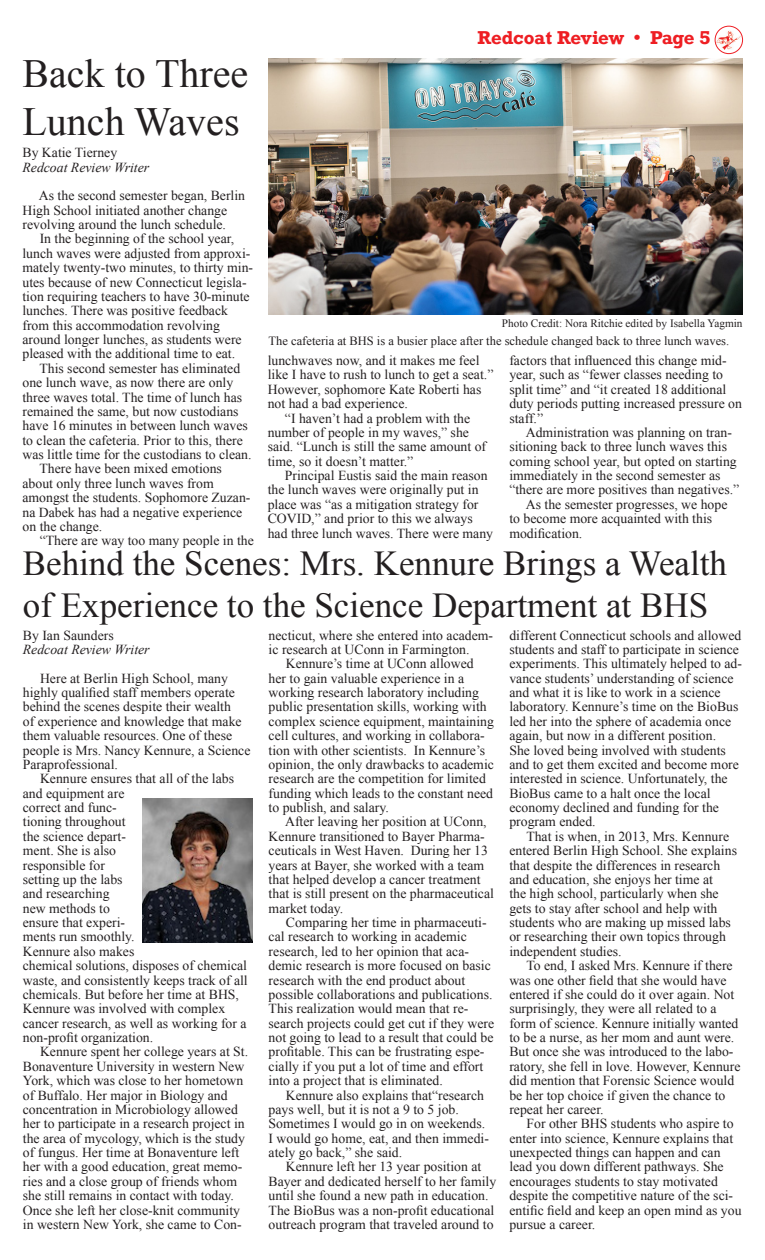
<style>
.page{position:relative;width:765px;height:1260px;background:#fff}
.page>*{position:absolute;margin:0;border:0;box-sizing:border-box;transform-origin:0 0}
.t1{font:40px/48px "Times New Roman";color:#231f20}
.t2{font:35px/42px "Times New Roman";color:#231f20}
.t3{font:700 17.5px "Rockwell";letter-spacing:-.02em;color:#ee1e23}
.t4{font:13.75px/14.4px "Times New Roman";color:#231f20}
.t5{font:italic 13.75px "Times New Roman";color:#231f20}
.t6{font:12.5px "Times New Roman";color:#231f20}
.t7{font:11.25px "Times New Roman";color:#231f20}
</style>
<div class="page">
<img style="left:717px;top:31px;width:24px;height:19px">
<div style="left:715px;top:26px;width:28px;height:28px;border:1px solid #ee1e23;border-radius:50%"></div>
<img style="left:269px;top:59px;width:474px;height:255px">
<img style="left:143px;top:798px;width:110px;height:144px">
<p class="t1" style="left:22px;top:49px;width:227px">Back to Three<br>Lunch Waves</p>
<p class="t4" style="left:22px;top:145px;width:96px">By Katie Tierney</p>
<p class="t5" style="left:22px;top:157px;width:128px">Redcoat Review Writer</p>
<p class="t4" style="left:22px;top:188px;width:224px;text-indent:16px">As the second semester began, Berlin<br>High School initiated another change revolving around the lunch schedule.</p>
<p class="t4" style="left:22px;top:231px;width:232px;text-indent:17px">In the beginning of the school year, lunch waves were adjusted from approxi&shy;mately twenty-two minutes, to thirty min&shy;utes because of new Connecticut legisla&shy;tion requiring teachers to have 30-minute lunches. There was positive feedback from this accommodation revolving around longer lunches, as students were pleased with the additional time to eat.</p>
<p class="t4" style="left:22px;top:361px;width:231px;text-indent:17px">This second semester has eliminated one lunch wave, as now there are only three waves total. The time of lunch has remained the same, but now custodians have 16 minutes in between lunch waves to clean the cafeteria. Prior to this, there was little time for the custodians to clean.</p>
<p class="t4" style="left:22px;top:461px;width:229px;text-indent:17px">There have been mixed emotions about only three lunch waves from amongst the students. Sophomore Zuzan&shy;na Dabek has had a negative experience on the change.</p>
<p class="t4" style="left:40px;top:533px;width:216px">“There are way too many people in the</p>
<p class="t3" style="left:478px;top:27px;width:234px">Redcoat Review • Page 5</p>
<p class="t7" style="left:502px;top:316px;width:242px">Photo Credit: Nora Ritchie edited by Isabella Yagmin</p>
<p class="t6" style="left:269px;top:332px;width:462px">The cafeteria at BHS is a busier place after the schedule changed back to three lunch waves.</p>
<p class="t4" style="left:268px;top:353px;width:227px">lunchwaves now, and it makes me feel like I have to rush to lunch to get a seat.” However, sophomore Kate Roberti has not had a bad experience.</p>
<p class="t4" style="left:268px;top:411px;width:220px;text-indent:17px">“I haven’t had a problem with the number of people in my waves,” she said. “Lunch is still the same amount of time, so it doesn’t matter.”</p>
<p class="t4" style="left:268px;top:468px;width:227px;text-indent:17px">Principal Eustis said the main reason the lunch waves were originally put in place was “as a mitigation strategy for COVID,” and prior to this we always had three lunch waves. There were many</p>
<p class="t4" style="left:509px;top:353px;width:234px">factors that influenced this change mid&shy;year, such as “fewer classes needing to split time” and “it created 18 additional duty periods putting increased pressure on staff.”</p>
<p class="t4" style="left:509px;top:425px;width:231px;text-indent:16px">Administration was planning on tran&shy;sitioning back to three lunch waves this coming school year, but opted on starting immediately in the second semester as “there are more positives than negatives.”</p>
<p class="t4" style="left:509px;top:497px;width:220px;text-indent:16px">As the semester progresses, we hope to become more acquainted with this modification.</p>
<p class="t2" style="left:23px;top:542px;width:706px">Behind the Scenes: Mrs. Kennure Brings a Wealth of Experience to the Science Department at BHS</p>
<p class="t4" style="left:23px;top:628px;width:92px">By Ian Saunders</p>
<p class="t5" style="left:23px;top:640px;width:128px">Redcoat Review Writer</p>
<p class="t4" style="left:23px;top:671px;width:229px;text-indent:17px">Here at Berlin High School, many highly qualified staff members operate behind the scenes despite their wealth<br>of experience and knowledge that make them valuable resources. One of these people is Mrs. Nancy Kennure, a Science Paraprofessional.</p>
<p class="t4" style="left:23px;top:771px;width:226px;text-indent:17px">Kennure ensures that all of the labs and equipment are<br>correct and func-<br>tioning throughout<br>the science depart-<br>ment. She is also<br>responsible for<br>setting up the labs<br>and researching<br>new methods to<br>ensure that experi-<br>ments run smoothly.<br>Kennure also makes<br>chemical solutions, disposes of chemical waste, and consistently keeps track of all chemicals. But before her time at BHS,<br>Kennure was involved with complex cancer research, as well as working for a non-profit organization.</p>
<p class="t4" style="left:23px;top:1044px;width:227px;text-indent:17px">Kennure spent her college years at St.<br>Bonaventure University in western New York, which was close to her hometown of Buffalo. Her major in Biology and concentration in Microbiology allowed her to participate in a research project in the area of mycology, which is the study of fungus. Her time at Bonaventure left her with a good education, great memo&shy;ries and a close group of friends whom she still remains in contact with today.<br>Once she left her close-knit community in western New York, she came to Con-</p>
<p class="t4" style="left:269px;top:628px;width:226px">necticut, where she entered into academ&shy;ic research at UConn in Farmington.</p>
<p class="t4" style="left:269px;top:656px;width:227px;text-indent:17px">Kennure’s time at UConn allowed her to gain valuable experience in a working research laboratory including public presentation skills, working with complex science equipment, maintaining cell cultures, and working in collabora&shy;tion with other scientists. In Kennure’s opinion, the only drawbacks to academic research are the competition for limited funding which leads to the constant need to publish, and salary.</p>
<p class="t4" style="left:269px;top:814px;width:227px;text-indent:16px">After leaving her position at UConn, Kennure transitioned to Bayer Pharma&shy;ceuticals in West Haven. During her 13 years at Bayer, she worked with a team that helped develop a cancer treatment that is still present on the pharmaceutical market today.</p>
<p class="t4" style="left:269px;top:915px;width:227px;text-indent:17px">Comparing her time in pharmaceuti&shy;cal research to working in academic research, led to her opinion that aca&shy;demic research is more focused on basic research with the end product about possible collaborations and publications.<br>This realization would mean that re&shy;search projects could get cut if they were not going to lead to a result that could be profitable. This can be frustrating espe&shy;cially if you put a lot of time and effort into a project that is eliminated.</p>
<p class="t4" style="left:269px;top:1088px;width:222px;text-indent:17px">Kennure also explains that“research pays well, but it is not a 9 to 5 job.<br>Sometimes I would go in on weekends.<br>I would go home, eat, and then immedi&shy;ately go back,” she said.</p>
<p class="t4" style="left:269px;top:1159px;width:229px;text-align:center">Kennure left her 13 year position at Bayer and dedicated herself to her family until she found a new path in education.<br>The BioBus was a non-profit educational outreach program that traveled around to</p>
<p class="t4" style="left:509px;top:628px;width:234px">different Connecticut schools and allowed students and staff to participate in science experiments. This ultimately helped to ad&shy;vance students’ understanding of science and what it is like to work in a science laboratory. Kennure’s time on the BioBus led her into the sphere of academia once again, but now in a different position.<br>She loved being involved with students and to get them excited and become more interested in science. Unfortunately, the BioBus came to a halt once the local economy declined and funding for the program ended.</p>
<p class="t4" style="left:509px;top:829px;width:229px;text-indent:17px">That is when, in 2013, Mrs. Kennure entered Berlin High School. She explains that despite the differences in research and education, she enjoys her time at<br>the high school, particularly when she gets to stay after school and help with students who are making up missed labs or researching their own topics through independent studies.</p>
<p class="t4" style="left:509px;top:958px;width:233px;text-indent:17px">To end, I asked Mrs. Kennure if there was one other field that she would have entered if she could do it over again. Not surprisingly, they were all related to a form of science. Kennure initially wanted to be a nurse, as her mom and aunt were.<br>But once she was introduced to the labo&shy;ratory, she fell in love. However, Kennure did mention that Forensic Science would be her top choice if given the chance to repeat her career.</p>
<p class="t4" style="left:509px;top:1116px;width:234px;text-indent:17px">For other BHS students who aspire to enter into science, Kennure explains that unexpected things can happen and can lead you down different pathways. She encourages students to stay motivated despite the competitive nature of the sci&shy;entific field and keep an open mind as you pursue a career.</p>
</div>
